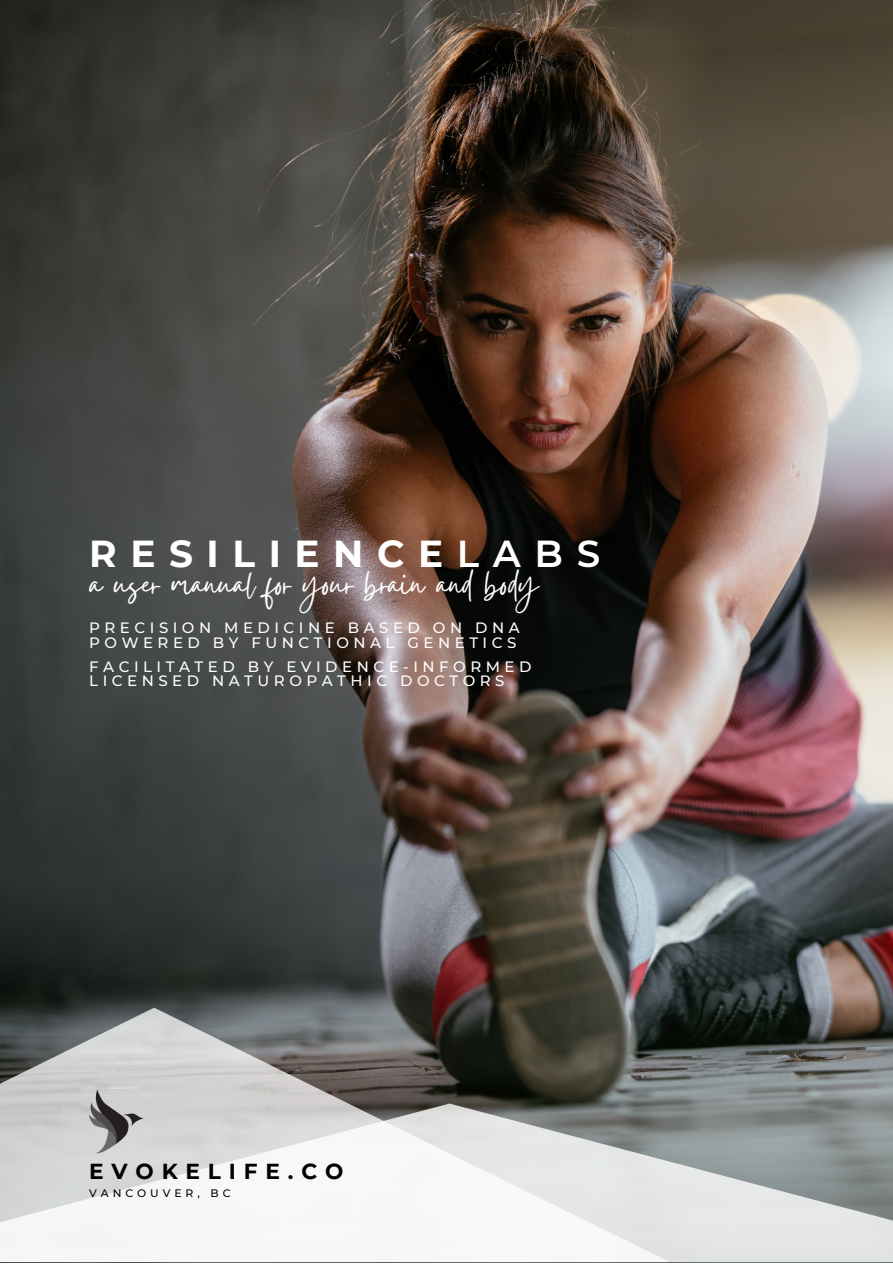
<style>
.page{position:relative;width:893px;height:1264px;background:#fff}
.page>*{position:absolute;margin:0;border:0;box-sizing:border-box;transform-origin:0 0}
.t1{font:45px "Gistesy";color:#fff}
.t2{font:700 37.5px "Montserrat";letter-spacing:.36em;color:#fff}
.t3{font:700 21.6px "Montserrat";letter-spacing:.36em;color:#000}
.t4{font:500 15px/14.5px "Montserrat";letter-spacing:.3em;color:#fff}
.t5{font:500 10.8px "Montserrat";letter-spacing:.36em;color:#000}
.s1{font-weight:600}
</style>
<div class="page">
<img style="left:0;top:0;width:892px;height:1103px">
<svg style="left:670px;top:1103px;width:222px;height:159px;background:#b2b7b7"></svg>
<svg style="left:0;top:1008px;width:670px;height:254px"></svg>
<img style="left:89px;top:1070px;width:73px;height:84px">
<p class="t2" style="left:89px;top:530px;width:512px">RESILIENCE<span class="s1">LABS</span></p>
<p class="t1" style="left:89px;top:552px;width:451px">a user manual for your brain and body</p>
<p class="t4" style="left:89px;top:620px;width:432px">PRECISION MEDICINE BASED ON DNA</p>
<p class="t4" style="left:89px;top:635px;width:428px">POWERED BY FUNCTIONAL GENETICS</p>
<p class="t4" style="left:89px;top:659px;width:443px">FACILITATED BY EVIDENCE-INFORMED<br>LICENSED NATUROPATHIC DOCTORS</p>
<p class="t3" style="left:89px;top:1157px;width:256px">EVOKELIFE.CO</p>
<p class="t5" style="left:89px;top:1186px;width:143px">VANCOUVER, BC</p>
</div>
